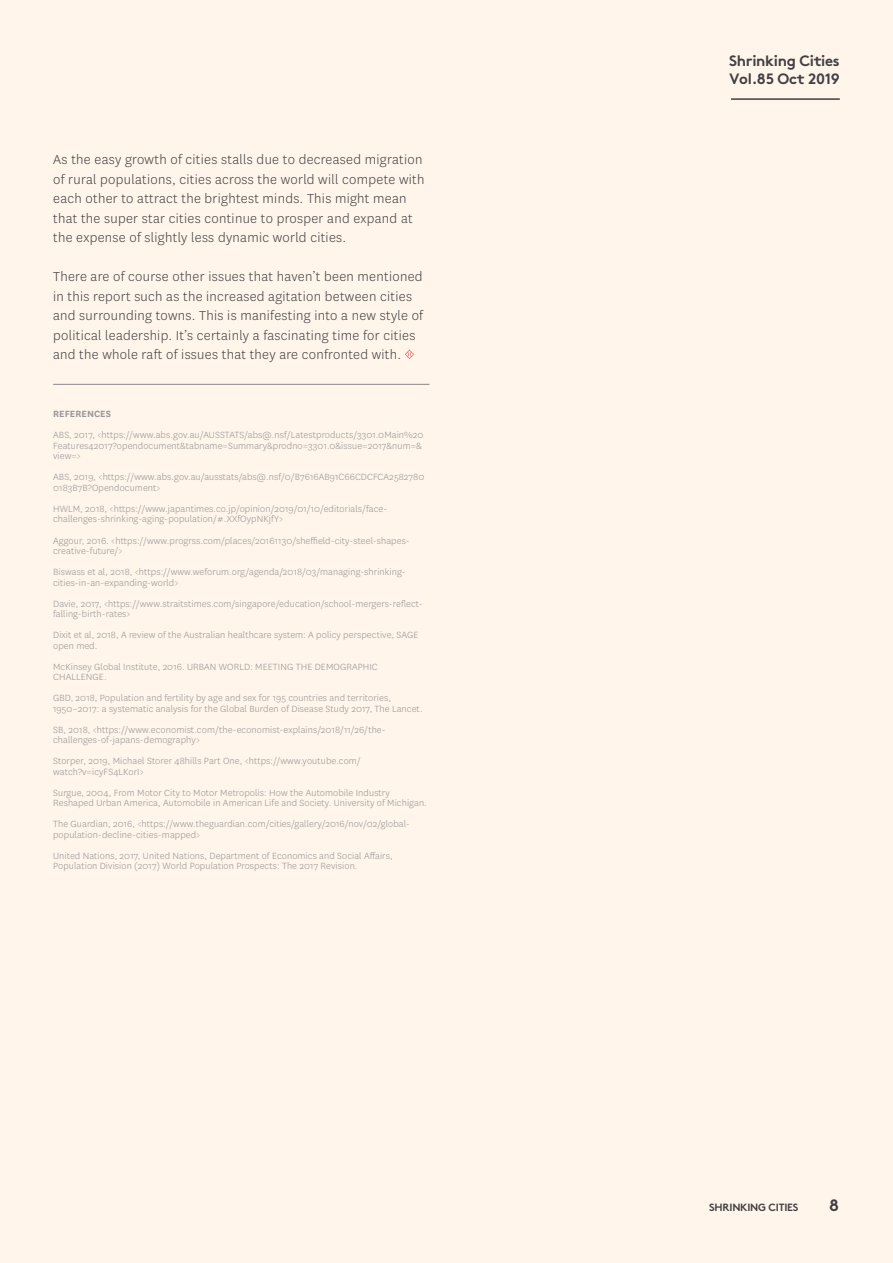
<style>
.page{position:relative;width:893px;height:1263px;background:#fff5ea}
.page>*{position:absolute;margin:0;border:0;box-sizing:border-box;transform-origin:0 0}
.t1{font:700 16.5px "AS Brown Pro";color:#414042}
.t2{font:300 15px/19.5px "National";letter-spacing:.02em;color:#414042}
.t3{font:700 15px/18px "AS Brown Pro";letter-spacing:-.02em;color:#414042}
.t4{font:300 10.5px/10.5px "National";letter-spacing:.01em;color:#969495}
.t5{font:700 10.5px "AS Brown Pro";letter-spacing:-.02em;color:#414042}
.t6{font:600 10.5px "National";letter-spacing:.01em;color:#969495}
</style>
<div class="page">
<hr style="left:731px;top:98px;width:109px;height:2px;background:#414042">
<svg style="left:405px;top:350px;width:9px;height:9px"></svg>
<hr style="left:53px;top:384px;width:376px;height:1px;background:#8a8889">
<p class="t2" style="left:53px;top:150px;width:373px">As the easy growth of cities stalls due to decreased migration of rural populations, cities across the world will compete with each other to attract the brightest minds. This might mean that the super star cities continue to prosper and expand at the expense of slightly less dynamic world cities.</p>
<p class="t2" style="left:53px;top:267px;width:371px">There are of course other issues that haven’t been mentioned in this report such as the increased agitation between cities and surrounding towns. This is manifesting into a new style of political leadership. It’s certainly a fascinating time for cities and the whole raft of issues that they are confronted with.</p>
<p class="t6" style="left:53px;top:407px;width:59px">REFERENCES</p>
<p class="t4" style="left:53px;top:430px;width:372px">ABS, 2017, &lt;https://www.abs.gov.au/AUSSTATS/abs@.nsf/Latestproducts/3301.0Main%20<br>Features42017?opendocument&amp;tabname=Summary&amp;prodno=3301.0&amp;issue=2017&amp;num=&amp; view=&gt;</p>
<p class="t4" style="left:53px;top:472px;width:373px">ABS, 2019, &lt;https://www.abs.gov.au/ausstats/abs@.nsf/0/B7616AB91C66CDCFCA2582780<br>0183B7B?Opendocument&gt;</p>
<p class="t4" style="left:53px;top:503px;width:336px">HWLM, 2018, &lt;https://www.japantimes.co.jp/opinion/2019/01/10/editorials/face&shy;challenges-shrinking-aging-population/#.XXfOypNKjfY&gt;</p>
<p class="t4" style="left:53px;top:535px;width:358px">Aggour, 2016. &lt;https://www.progrss.com/places/20161130/sheffield-city-steel-shapes&shy;creative-future/&gt;</p>
<p class="t4" style="left:53px;top:566px;width:354px">Biswass et al, 2018, &lt;https://www.weforum.org/agenda/2018/03/managing-shrinking&shy;cities-in-an-expanding-world&gt;</p>
<p class="t4" style="left:53px;top:598px;width:371px">Davie, 2017, &lt;https://www.straitstimes.com/singapore/education/school-mergers-reflect&shy;falling-birth-rates&gt;</p>
<p class="t4" style="left:53px;top:629px;width:367px">Dixit et al, 2018, A review of the Australian healthcare system: A policy perspective, SAGE open med.</p>
<p class="t4" style="left:53px;top:661px;width:326px">McKinsey Global Institute, 2016. URBAN WORLD: MEETING THE DEMOGRAPHIC<br>CHALLENGE.</p>
<p class="t4" style="left:53px;top:692px;width:371px">GBD, 2018, Population and fertility by age and sex for 195 countries and territories,<br>1950–2017: a systematic analysis for the Global Burden of Disease Study 2017, The Lancet.</p>
<p class="t4" style="left:53px;top:724px;width:334px">SB, 2018, &lt;https://www.economist.com/the-economist-explains/2018/11/26/the&shy;challenges-of-japans-demography&gt;</p>
<p class="t4" style="left:53px;top:755px;width:309px">Storper, 2019, Michael Storer 48hills Part One, &lt;https://www.youtube.com/ watch?v=icyFS4LKorI&gt;</p>
<p class="t4" style="left:53px;top:787px;width:375px">Surgue, 2004, From Motor City to Motor Metropolis: How the Automobile Industry<br>Reshaped Urban America, Automobile in American Life and Society. University of Michigan.</p>
<p class="t4" style="left:53px;top:818px;width:358px">The Guardian, 2016, &lt;https://www.theguardian.com/cities/gallery/2016/nov/02/global&shy;population-decline-cities-mapped&gt;</p>
<p class="t4" style="left:53px;top:850px;width:341px">United Nations, 2017, United Nations, Department of Economics and Social Affairs,<br>Population Division (2017) World Population Prospects: The 2017 Revision.</p>
<h2 class="t3" style="left:729px;top:50px;width:112px">Shrinking Cities<br>Vol.85 Oct 2019</h2>
<p class="t5" style="left:709px;top:1199px;width:91px">SHRINKING CITIES</p>
<h1 class="t1" style="left:829px;top:1192px;width:11px">8</h1>
</div>
